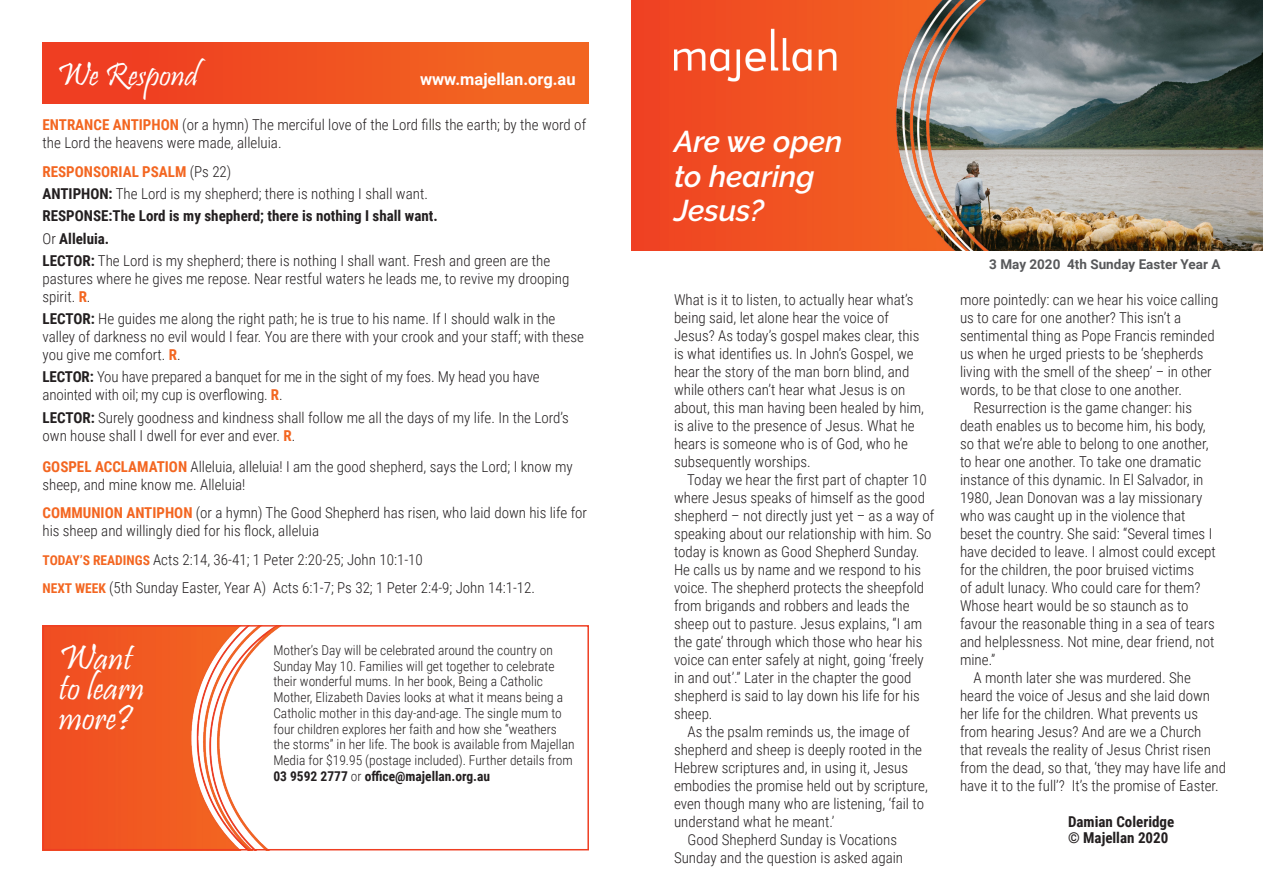
<style>
.page{position:relative;width:1263px;height:893px;background:#fff}
.page>*{position:absolute;margin:0;border:0;box-sizing:border-box;transform-origin:0 0}
.Advert_heading_white{font:36px/30px "Pristina";color:#fff}
.We_Respond_white_A4{font:33px "Pristina";color:#fff}
.Heading_white_A4_tem{font:italic 600 30px/34.5px "Raleway";color:#fff}
.Website_white{font:700 16.5px "Roboto";color:#fff}
.Copyright_date{font:300 15px/18px "Roboto Condensed";color:#231f20}
.Body_1mm{font:300 15px/18px "Roboto Condensed";color:#231f20}
.Body_2_5mm{font:300 15px/18px "Roboto Condensed";color:#231f20}
.Body_3mm{font:300 15px/18px "Roboto Condensed";color:#231f20}
.Body_1mm_bold{font:700 15px "Roboto Condensed";color:#231f20}
.Copyright_date-2{font:700 15px/16.5px "Roboto Condensed";color:#231f20}
.Body_2_5mm-2{font:700 15px "Roboto Condensed";color:#f36621}
.Body_1mm-2{font:700 15px "Roboto Condensed";color:#231f20}
.Advert{font:300 13.5px/15.8px "Roboto Condensed";color:#231f20}
.Date{font:700 13.5px "Roboto";color:#57585a}
.s1{font-weight:700;color:#f36621}
.s2{font-weight:300;color:#231f20}
.s3{font-weight:700}
.s4{font-weight:300}
.s5{font-weight:700;font-size:13.5px;color:#f36621}
</style>
<div class="page">
<img style="left:46px;top:628px;width:233px;height:219px">
<div style="left:43px;top:43px;width:546px;height:61px;background:linear-gradient(to right,#ee3922,#f36a21)"></div>
<div style="left:43px;top:625px;width:546px;height:225px;border:2px solid #ef3e22"></div>
<img style="left:1027px;top:0;width:236px;height:251px">
<img style="left:631px;top:0;width:396px;height:251px">
<img style="left:674px;top:28px;width:181px;height:66px">
<p class="We_Respond_white_A4" style="left:57px;top:56px;width:143px">We Respond</p>
<p class="Website_white" style="left:420px;top:67px;width:157px">www.majellan.org.au</p>
<p class="Body_2_5mm" style="left:43px;top:115px;width:545px"><span class="s1">ENTRANCE ANTIPHON</span> (or a hymn) The merciful love of the Lord fills the earth; by the word of the Lord the heavens were made, alleluia.</p>
<p class="Body_2_5mm-2" style="left:43px;top:161px;width:190px">RESPONSORIAL PSALM <span class="s2">(Ps 22)</span></p>
<p class="Body_1mm" style="left:43px;top:184px;width:387px"><span class="s3">ANTIPHON:</span> The Lord is my shepherd; there is nothing I shall want.</p>
<p class="Body_1mm_bold" style="left:43px;top:206px;width:397px">RESPONSE:The Lord is my shepherd; there is nothing I shall want.</p>
<p class="Body_1mm-2" style="left:43px;top:228px;width:68px"><span class="s4">Or</span> Alleluia.</p>
<p class="Body_1mm" style="left:43px;top:251px;width:528px"><span class="s3">LECTOR:</span> The Lord is my shepherd; there is nothing I shall want. Fresh and green are the pastures where he gives me repose. Near restful waters he leads me, to revive my drooping spirit. <span class="s1">R</span>.</p>
<p class="Body_1mm" style="left:43px;top:309px;width:543px"><span class="s3">LECTOR:</span> He guides me along the right path; he is true to his name. If I should walk in the valley of darkness no evil would I fear. You are there with your crook and your staff; with these you give me comfort. <span class="s1">R</span>.</p>
<p class="Body_1mm" style="left:43px;top:368px;width:499px"><span class="s3">LECTOR:</span> You have prepared a banquet for me in the sight of my foes. My head you have anointed with oil; my cup is overflowing. <span class="s1">R</span>.</p>
<p class="Body_1mm" style="left:43px;top:408px;width:528px"><span class="s3">LECTOR:</span> Surely goodness and kindness shall follow me all the days of my life. In the Lord’s own house shall I dwell for ever and ever. <span class="s1">R</span>.</p>
<p class="Body_3mm" style="left:43px;top:457px;width:532px"><span class="s1">GOSPEL ACCLAMATION</span> Alleluia, alleluia! I am the good shepherd, says the Lord; I know my sheep, and mine know me. Alleluia!</p>
<p class="Body_2_5mm" style="left:43px;top:503px;width:546px"><span class="s1">COMMUNION ANTIPHON</span> (or a hymn) The Good Shepherd has risen, who laid down his life for his sheep and willingly died for his flock, alleluia</p>
<p class="Body_2_5mm" style="left:43px;top:550px;width:382px"><span class="s5">TODAY’S READINGS</span> Acts 2:14, 36-41; 1 Peter 2:20-25; John 10:1-10</p>
<p class="Body_2_5mm" style="left:43px;top:578px;width:494px"><span class="s5">NEXT WEEK</span> (5th Sunday Easter, Year A) Acts 6:1-7; Ps 32; 1 Peter 2:4-9; John 14:1-12.</p>
<p class="Advert_heading_white" style="left:59px;top:647px;width:87px">Want to learn more?</p>
<p class="Advert" style="left:273px;top:642px;width:303px">Mother’s Day will be celebrated around the country on Sunday May 10. Families will get together to celebrate their wonderful mums. In her book, Being a Catholic Mother, Elizabeth Davies looks at what it means being a Catholic mother in this day-and-age. The single mum to four children explores her faith and how she “weathers the storms” in her life. The book is available from Majellan Media for $19.95 (postage included). Further details from <span class="s3">03 9592 2777</span> or <span class="s3">office@majellan.org.au</span></p>
<p class="Heading_white_A4_tem" style="left:674px;top:124px;width:170px">Are we open to hearing<br>Jesus?</p>
<p class="Copyright_date" style="left:674px;top:290px;width:251px">What is it to listen, to actually hear what’s being said, let alone hear the voice of Jesus? As today’s gospel makes clear, this is what identifies us. In John’s Gospel, we hear the story of the man born blind, and while others can’t hear what Jesus is on about, this man having been healed by him, is alive to the presence of Jesus. What he hears is someone who is of God, who he subsequently worships.</p>
<p class="Copyright_date" style="left:674px;top:470px;width:262px;text-indent:13px">Today we hear the first part of chapter 10 where Jesus speaks of himself as the good shepherd – not directly just yet – as a way of speaking about our relationship with him. So today is known as Good Shepherd Sunday.<br>He calls us by name and we respond to his voice. The shepherd protects the sheepfold from brigands and robbers and leads the sheep out to pasture. Jesus explains, “I am the gate’ through which those who hear his voice can enter safely at night, going ‘freely in and out’.” Later in the chapter the good shepherd is said to lay down his life for his sheep.</p>
<p class="Copyright_date" style="left:674px;top:722px;width:255px;text-indent:14px">As the psalm reminds us, the image of shepherd and sheep is deeply rooted in the Hebrew scriptures and, in using it, Jesus embodies the promise held out by scripture, even though many who are listening, ‘fail to understand what he meant.’</p>
<p class="Copyright_date" style="left:674px;top:830px;width:231px;text-align:center">Good Shepherd Sunday is Vocations<br>Sunday and the question is asked again</p>
<p class="Date" style="left:989px;top:255px;width:233px">3 May 2020 4th Sunday Easter Year A</p>
<p class="Copyright_date" style="left:960px;top:290px;width:260px">more pointedly: can we hear his voice calling us to care for one another? This isn’t a sentimental thing as Pope Francis reminded us when he urged priests to be ‘shepherds living with the smell of the sheep’ – in other words, to be that close to one another.</p>
<p class="Copyright_date" style="left:960px;top:398px;width:257px;text-indent:14px">Resurrection is the game changer: his death enables us to become him, his body, so that we’re able to belong to one another, to hear one another. To take one dramatic instance of this dynamic. In El Salvador, in 1980, Jean Donovan was a lay missionary who was caught up in the violence that beset the country. She said: “Several times I have decided to leave. I almost could except for the children, the poor bruised victims<br>of adult lunacy. Who could care for them?<br>Whose heart would be so staunch as to favour the reasonable thing in a sea of tears and helplessness. Not mine, dear friend, not mine.”</p>
<p class="Copyright_date" style="left:960px;top:668px;width:268px;text-indent:14px">A month later she was murdered. She heard the voice of Jesus and she laid down her life for the children. What prevents us from hearing Jesus? And are we a Church that reveals the reality of Jesus Christ risen from the dead, so that, ‘they may have life and have it to the full’? It’s the promise of Easter.</p>
<p class="Copyright_date-2" style="left:1068px;top:812px;width:108px">Damian Coleridge © Majellan 2020</p>
</div>
